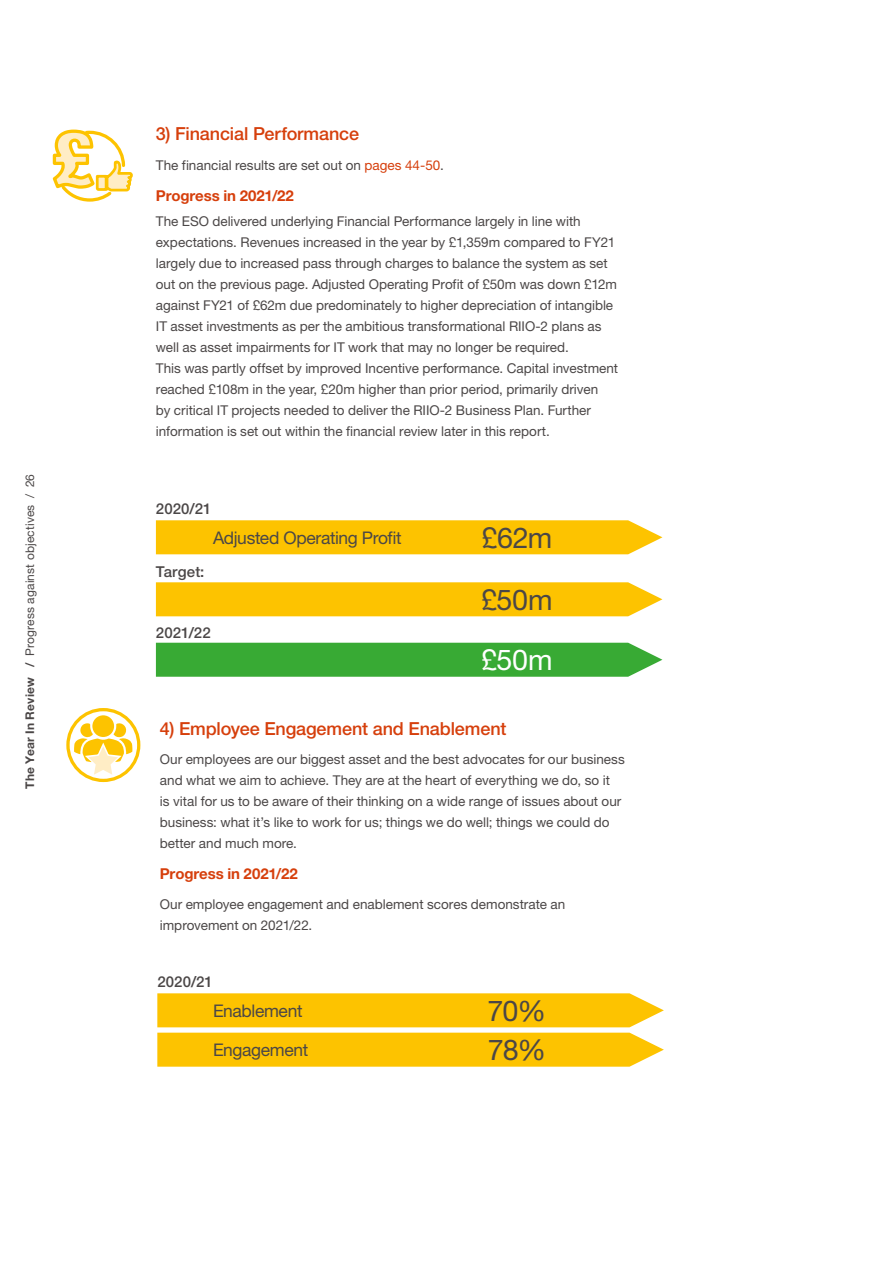
<style>
.page{position:relative;width:893px;height:1263px;background:#fff}
.page>*{position:absolute;margin:0;border:0;box-sizing:border-box;transform-origin:0 0}
.t1{font:28.65px/61.9px "Helvetica Neue LT Pro";letter-spacing:-.02em;color:#4b4747}
.t2{font:28.65px "Helvetica Neue LT Pro";color:#fff}
.t3{font:500 18px "Helvetica Neue LT Pro";letter-spacing:-.01em;color:#d63f0c}
.t4{font:17.4px "Helvetica Neue LT Pro";letter-spacing:-.02em;color:#4b4747}
.t5{font:700 15px "Helvetica Neue LT Pro";letter-spacing:-.005em;color:#d63f0c}
.t6{font:500 15px "Helvetica Neue LT Pro";letter-spacing:.005em;color:#4b4747}
.t7{font:13.5px/21px "Helvetica Neue LT Pro";color:#4b4747}
.t8{font:12px "Helvetica Neue LT Pro";letter-spacing:.015em;color:#4b4747}
.s1{font-weight:700}
.s2{color:#d63f0c}
</style>
<div class="page">
<div style="left:156px;top:520px;width:506px;height:34px;background:#fdc300"></div>
<div style="left:156px;top:582px;width:506px;height:34px;background:#fdc300"></div>
<div style="left:156px;top:643px;width:506px;height:34px;background:#38aa34"></div>
<svg style="left:52px;top:129px;width:80px;height:73px"></svg>
<div style="left:157px;top:993px;width:507px;height:34px;background:#fdc300"></div>
<div style="left:157px;top:1033px;width:507px;height:34px;background:#fdc300"></div>
<div style="left:66px;top:708px;width:74px;height:74px;border:3px solid #fdc300;border-radius:50%"></div>
<div style="left:92px;top:715px;width:22px;height:22px;background:#fdc300;border-radius:50%"></div>
<svg style="left:74px;top:723px;width:58px;height:52px"></svg>
<p class="t8" style="left:22px;top:789px;width:316px;rotate:-90deg"><span class="s1">The Year In Review /</span> Progress against objectives / 26</p>
<h2 class="t3" style="left:156px;top:123px;width:205px">3) Financial Performance</h2>
<p class="t7" style="left:156px;top:154px;width:290px">The financial results are set out on <span class="s2">pages 44-50</span>.</p>
<p class="t5" style="left:156px;top:186px;width:140px">Progress in 2021/22</p>
<p class="t7" style="left:156px;top:211px;width:464px">The ESO delivered underlying Financial Performance largely in line with expectations. Revenues increased in the year by £1,359m compared to FY21 largely due to increased pass through charges to balance the system as set out on the previous page. Adjusted Operating Profit of £50m was down £12m against FY21 of £62m due predominately to higher depreciation of intangible IT asset investments as per the ambitious transformational RIIO-2 plans as well as asset impairments for IT work that may no longer be required.<br>This was partly offset by improved Incentive performance. Capital investment reached £108m in the year, £20m higher than prior period, primarily driven<br>by critical IT projects needed to deliver the RIIO-2 Business Plan. Further information is set out within the financial review later in this report.</p>
<p class="t6" style="left:156px;top:500px;width:57px">2020/21</p>
<p class="t6" style="left:156px;top:563px;width:50px">Target:</p>
<p class="t4" style="left:213px;top:527px;width:190px">Adjusted Operating Profit</p>
<p class="t6" style="left:156px;top:623px;width:56px">2021/22</p>
<h1 class="t1" style="left:481px;top:506px;width:73px">£62m £50m</h1>
<h1 class="t2" style="left:481px;top:642px;width:73px">£50m</h1>
<h2 class="t3" style="left:160px;top:718px;width:348px">4) Employee Engagement and Enablement</h2>
<p class="t7" style="left:160px;top:749px;width:466px">Our employees are our biggest asset and the best advocates for our business and what we aim to achieve. They are at the heart of everything we do, so it<br>is vital for us to be aware of their thinking on a wide range of issues about our business: what it’s like to work for us; things we do well; things we could do better and much more.</p>
<p class="t5" style="left:160px;top:865px;width:140px">Progress in 2021/22</p>
<p class="t7" style="left:160px;top:893px;width:407px">Our employee engagement and enablement scores demonstrate an improvement on 2021/22.</p>
<p class="t6" style="left:157px;top:973px;width:57px">2020/21</p>
<p class="t4" style="left:213px;top:1000px;width:91px">Enablement</p>
<p class="t4" style="left:213px;top:1039px;width:97px">Engagement</p>
<h1 class="t1" style="left:488px;top:990px;width:60px;line-height:39.3px">70%<br>78%</h1>
</div>
